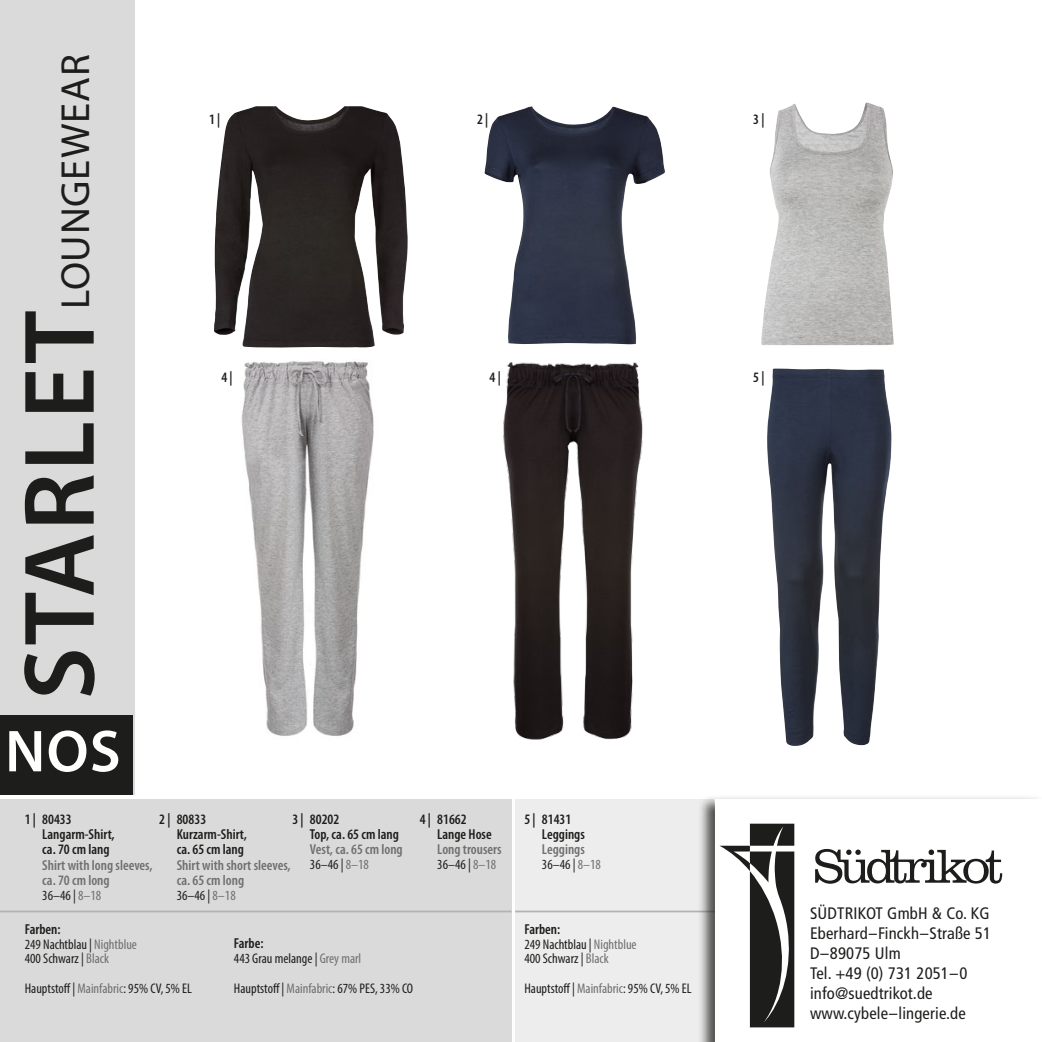
<style>
.page{position:relative;width:1042px;height:1042px;background:#fff}
.page>*{position:absolute;margin:0;border:0;box-sizing:border-box;transform-origin:0 0}
.t1{font:600 101.33px "Myriad Pro";letter-spacing:.02em;color:#1d1d1b}
.t2{font:600 59.68px "Myriad Pro";color:#fff}
.t3{font:40.77px "Myriad Pro";letter-spacing:.02em;color:#1d1d1b}
.t4{font:condensed 16.62px/19.9px "Frutiger";letter-spacing:.01em;color:#1d1d1b}
.t5{font:600 condensed 14.35px/15.4px "Myriad Pro";color:#1d1d1b}
.t6{font:600 condensed 14.35px/15.4px "Myriad Pro";color:#706f6f}
.t7{font:condensed 14px/14.9px "Myriad Pro";color:#1d1d1b}
.s1{color:#706f6f}
</style>
<div class="page">
<div style="left:515px;top:799px;width:198px;height:243px;background:#ededed"></div>
<div style="left:0;top:0;width:135px;height:794px;background:#dadada"></div>
<div style="left:0;top:799px;width:511px;height:243px;background:#dadada"></div>
<div style="left:0;top:715px;width:133px;height:79px;background:#1d1d1b"></div>
<img style="left:761px;top:103px;width:133px;height:242px">
<img style="left:214px;top:106px;width:161px;height:241px">
<img style="left:484px;top:106px;width:181px;height:219px">
<img style="left:767px;top:368px;width:124px;height:378px">
<img style="left:241px;top:361px;width:133px;height:375px">
<img style="left:503px;top:325px;width:140px;height:415px">
<hr style="left:0;top:910px;width:511px;height:2px;background:#b3b2b2">
<hr style="left:515px;top:910px;width:527px;height:2px;background:#b3b2b2">
<div style="left:697px;top:794px;width:345px;height:248px;background:#1d1d1b;opacity:.75"></div>
<div style="left:716px;top:799px;width:326px;height:243px;background:#fff"></div>
<svg style="left:719px;top:823px;width:283px;height:204px"></svg>
<h3 class="t3" style="left:50px;top:309px;width:256px;rotate:-90deg">Loungewear</h3>
<h1 class="t1" style="left:-5px;top:700px;width:391px;rotate:-90deg">Starlet</h1>
<h2 class="t2" style="left:5px;top:713px;width:117px">NOS</h2>
<p class="t5" style="left:209px;top:111px;width:13px">1 |</p>
<p class="t5" style="left:477px;top:111px;width:13px">2 |</p>
<p class="t5" style="left:753px;top:111px;width:13px">3 |</p>
<p class="t5" style="left:221px;top:369px;width:13px">4 |</p>
<p class="t5" style="left:489px;top:369px;width:13px">4 |</p>
<p class="t5" style="left:753px;top:369px;width:13px">5 |</p>
<p class="t5" style="left:42px;top:811px;width:74px;text-indent:-17px">1 | 80433<br>Langarm-Shirt, ca. 70 cm lang</p>
<p class="t6" style="left:42px;top:857px;width:112px">Shirt with long sleeves, ca. 70 cm long</p>
<p class="t7" style="left:42px;top:887px;width:60px">36–46 | <span class="s1">8–18</span></p>
<p class="t5" style="left:177px;top:811px;width:72px;text-indent:-17px">2 | 80833<br>Kurzarm-Shirt, ca. 65 cm lang</p>
<p class="t6" style="left:177px;top:857px;width:115px">Shirt with short sleeves, ca. 65 cm long</p>
<p class="t7" style="left:177px;top:887px;width:60px">36–46 | <span class="s1">8–18</span></p>
<p class="t5" style="left:310px;top:811px;width:90px;text-indent:-17px">3 | 80202<br>Top, ca. 65 cm lang</p>
<p class="t6" style="left:310px;top:841px;width:94px">Vest, ca. 65 cm long</p>
<p class="t7" style="left:310px;top:857px;width:60px">36–46 | <span class="s1">8–18</span></p>
<p class="t5" style="left:437px;top:811px;width:56px;text-indent:-17px">4 | 81662<br>Lange Hose</p>
<p class="t6" style="left:437px;top:841px;width:66px">Long trousers</p>
<p class="t7" style="left:437px;top:857px;width:60px">36–46 | <span class="s1">8–18</span></p>
<p class="t5" style="left:25px;top:921px;width:37px">Farben:</p>
<p class="t7" style="left:25px;top:936px;width:114px">249 Nachtblau | <span class="s1">Nightblue<br></span>400 Schwarz | <span class="s1">Black</span></p>
<p class="t7" style="left:25px;top:981px;width:169px">Hauptstoff | <span class="s1">Mainfabric</span>: 95% CV, 5% EL</p>
<p class="t5" style="left:234px;top:935px;width:31px">Farbe:</p>
<p class="t7" style="left:234px;top:943px;width:181px;line-height:29.8px">443 Grau melange | <span class="s1">Grey marl<br></span>Hauptstoff | <span class="s1">Mainfabric</span>: 67% PES, 33% CO</p>
<p class="t5" style="left:542px;top:811px;width:44px;text-indent:-17px">5 | 81431<br>Leggings</p>
<p class="t6" style="left:542px;top:841px;width:44px">Leggings</p>
<p class="t7" style="left:542px;top:857px;width:60px">36–46 | <span class="s1">8–18</span></p>
<p class="t5" style="left:524px;top:921px;width:37px">Farben:</p>
<p class="t7" style="left:524px;top:936px;width:114px">249 Nachtblau | <span class="s1">Nightblue<br></span>400 Schwarz | <span class="s1">Black</span></p>
<p class="t7" style="left:524px;top:981px;width:169px">Hauptstoff | <span class="s1">Mainfabric</span>: 95% CV, 5% EL</p>
<p class="t4" style="left:810px;top:903px;width:182px">SÜDTRIKOT GmbH &amp; Co. KG<br>Eberhard–Finckh–Straße 51<br>D–89075 Ulm<br>Tel. +49 (0) 731 2051–0 info@suedtrikot.de www.cybele–lingerie.de</p>
</div>
